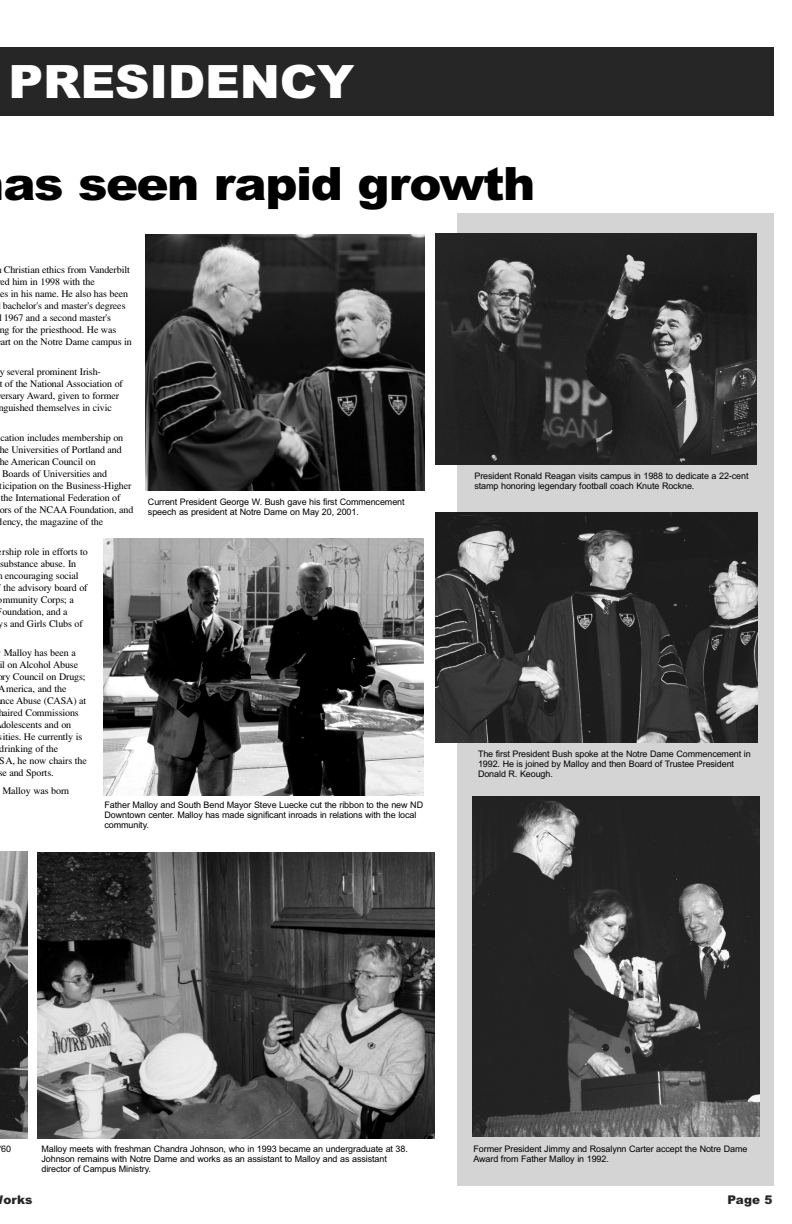
<style>
.page{position:relative;width:792px;height:1224px;background:#fff}
.page>*{position:absolute;margin:0;border:0;box-sizing:border-box;transform-origin:0 0}
.t1{font:900 46px "Arial";letter-spacing:-.035em;color:#000;scale:1.05 1}
.t2{font:900 46px "Arial";letter-spacing:-.005em;color:#fff;scale:1.05 1}
.t3{font:900 12px "Arial";color:#262626}
.t4{font:10px/12px "Times";letter-spacing:-.01em;color:#000}
.t5{font:9px/10px "Arial";letter-spacing:-.01em;color:#000}
</style>
<div class="page">
<div style="left:0;top:47px;width:774px;height:68px;background:#262626"></div>
<img style="left:0;top:852px;width:28px;height:286px">
<img style="left:146px;top:234px;width:279px;height:257px">
<div style="left:457px;top:213px;width:317px;height:973px;background:#d4d4d4"></div>
<img style="left:435px;top:233px;width:321px;height:232px">
<img style="left:435px;top:513px;width:322px;height:229px">
<img style="left:472px;top:796px;width:287px;height:340px">
<img style="left:37px;top:852px;width:398px;height:286px">
<img style="left:103px;top:538px;width:321px;height:258px">
<h1 class="t2" style="left:9px;top:65px;width:331px">PRESIDENCY</h1>
<h1 class="t1" style="left:4px;top:167px;width:508px">as seen rapid growth</h1>
<p class="t4" style="left:4px;top:265px;width:128px">Christian ethics from Vanderbilt</p>
<p class="t4" style="left:0;top:277px;width:96px">ed him in 1998 with the</p>
<p class="t4" style="left:0;top:289px;width:130px">es in his name. He also has been</p>
<p class="t4" style="left:3px;top:301px;width:124px">bachelor's and master's degrees</p>
<p class="t4" style="left:4px;top:313px;width:109px">1967 and a second master's</p>
<p class="t4" style="left:0;top:325px;width:118px">ng for the priesthood. He was</p>
<p class="t4" style="left:1px;top:337px;width:133px">art on the Notre Dame campus in</p>
<p class="t4" style="left:-1px;top:367px;width:126px">y several prominent Irish-<br>t of the National Association of ersary Award, given to former nguished themselves in civic</p>
<p class="t4" style="left:1px;top:432px;width:124px">cation includes membership on</p>
<p class="t4" style="left:-1px;top:444px;width:124px">he Universities of Portland and</p>
<p class="t4" style="left:0;top:456px;width:98px">he American Council on</p>
<p class="t4" style="left:2px;top:468px;width:107px">Boards of Universities and</p>
<p class="t4" style="left:0;top:480px;width:133px">ticipation on the Business-Higher</p>
<p class="t4" style="left:1px;top:492px;width:121px">the International Federation of</p>
<p class="t4" style="left:0;top:504px;width:135px">ors of the NCAA Foundation, and</p>
<p class="t4" style="left:-2px;top:516px;width:107px">dency, the magazine of the</p>
<p class="t4" style="left:-2px;top:546px;width:92px">ership role in efforts to</p>
<p class="t4" style="left:0;top:558px;width:78px">substance abuse. In</p>
<p class="t4" style="left:5px;top:570px;width:75px">encouraging social</p>
<p class="t4" style="left:4px;top:582px;width:85px">the advisory board of</p>
<p class="t4" style="left:-2px;top:594px;width:78px">ommunity Corps; a</p>
<p class="t4" style="left:2px;top:606px;width:67px">oundation, and a</p>
<p class="t4" style="left:-1px;top:618px;width:85px">ys and Girls Clubs of</p>
<p class="t4" style="left:4px;top:648px;width:74px">Malloy has been a</p>
<p class="t4" style="left:0;top:660px;width:80px">il on Alcohol Abuse</p>
<p class="t4" style="left:2px;top:672px;width:85px">ry Council on Drugs;</p>
<p class="t4" style="left:-1px;top:684px;width:69px">America, and the</p>
<p class="t4" style="left:0;top:696px;width:87px">nce Abuse (CASA) at</p>
<p class="t4" style="left:-2px;top:708px;width:82px">haired Commissions</p>
<p class="t4" style="left:1px;top:720px;width:71px">dolescents and on</p>
<p class="t4" style="left:-1px;top:732px;width:85px">sities. He currently is</p>
<p class="t4" style="left:0;top:744px;width:60px">drinking of the</p>
<p class="t4" style="left:0;top:756px;width:89px">SA, he now chairs the</p>
<p class="t4" style="left:-1px;top:768px;width:57px">se and Sports.</p>
<p class="t4" style="left:2px;top:786px;width:68px">Malloy was born</p>
<p class="t5" style="left:148px;top:497px;width:258px">Current President George W. Bush gave his first Commencement speech as president at Notre Dame on May 20, 2001.</p>
<p class="t5" style="left:104px;top:800px;width:320px">Father Malloy and South Bend Mayor Steve Luecke cut the ribbon to the new ND<br>Downtown center. Malloy has made significant inroads in relations with the local community.</p>
<p class="t5" style="left:474px;top:471px;width:276px">President Ronald Reagan visits campus in 1988 to dedicate a 22-cent stamp honoring legendary football coach Knute Rockne.</p>
<p class="t5" style="left:478px;top:749px;width:274px">The first President Bush spoke at the Notre Dame Commencement in<br>1992. He is joined by Malloy and then Board of Trustee President<br>Donald R. Keough.</p>
<p class="t5" style="left:1px;top:1145px;width:11px">60</p>
<p class="t5" style="left:42px;top:1144px;width:368px">Malloy meets with freshman Chandra Johnson, who in 1993 became an undergraduate at 38.<br>Johnson remains with Notre Dame and works as an assistant to Malloy and as assistant director of Campus Ministry.</p>
<p class="t3" style="left:3px;top:1196px;width:31px">orks</p>
<p class="t5" style="left:474px;top:1144px;width:276px">Former President Jimmy and Rosalynn Carter accept the Notre Dame<br>Award from Father Malloy in 1992.</p>
<p class="t3" style="left:728px;top:1196px;width:47px">Page 5</p>
</div>
